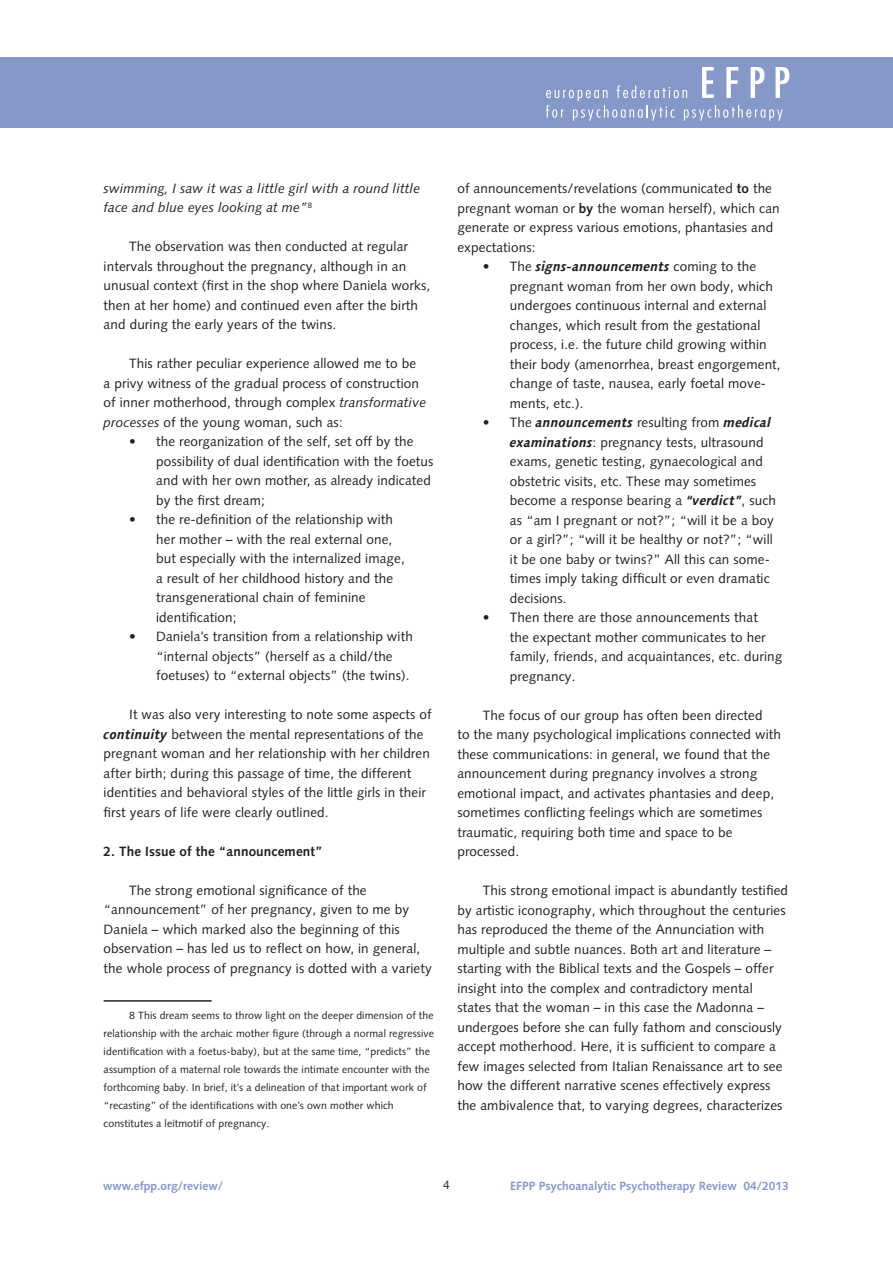
<style>
.page{position:relative;width:893px;height:1263px;background:#fff}
.page>*{position:absolute;margin:0;border:0;box-sizing:border-box;transform-origin:0 0}
.Lauftext{font:13.5px/19.5px "Syntax LT Pro";letter-spacing:.01em;color:#231f20}
.t1{font:italic 13.5px/19.5px "Syntax LT Pro";letter-spacing:.01em;color:#231f20}
.Lauftext_Titel{font:700 13.5px "Syntax LT Pro";letter-spacing:.01em;color:#231f20}
.t2{font:700 12px "Syntax LT Pro";color:#8598c8}
.t3{font:12px "Syntax LT Pro";color:#231f20}
.Fußnote{font:10.5px/18px "Syntax LT Pro";letter-spacing:.01em;color:#231f20}
.s1{font-style:italic}
.s2{font-family:"Linotype Syntax Com";font-weight:700;font-style:italic}
.s3{font-weight:700}
</style>
<div class="page">
<div style="left:0;top:57px;width:893px;height:71px;background:#8598c8"></div>
<svg style="left:546px;top:67px;width:243px;height:54px"></svg>
<hr style="left:104px;top:1000px;width:108px;height:2px;background:#231f20">
<p class="t1" style="left:104px;top:178px;width:318px">swimming, I saw it was a little girl with a round little face and blue eyes looking at me”<sup>8</sup></p>
<p class="Lauftext" style="left:104px;top:237px;width:328px;text-indent:26px">The observation was then conducted at regular intervals throughout the pregnancy, although in an unusual context (first in the shop where Daniela works, then at her home) and continued even after the birth and during the early years of the twins.</p>
<p class="Lauftext" style="left:104px;top:354px;width:324px;text-indent:26px">This rather peculiar experience allowed me to be a privy witness of the gradual process of construction of inner motherhood, through complex <span class="s1">transformative processes</span> of the young woman, such as:</p>
<p class="Lauftext" style="left:156px;top:432px;width:279px;text-indent:-27px">• the reorganization of the self, set off by the possibility of dual identification with the foetus and with her own mother, as already indicated by the first dream;</p>
<p class="Lauftext" style="left:156px;top:510px;width:250px;text-indent:-27px">• the re-definition of the relationship with her mother – with the real external one, but especially with the internalized image, a result of her childhood history and the transgenerational chain of feminine identification;</p>
<p class="Lauftext" style="left:156px;top:627px;width:258px;text-indent:-27px">• Daniela’s transition from a relationship with “internal objects” (herself as a child/the foetuses) to “external objects” (the twins).</p>
<p class="Lauftext" style="left:104px;top:705px;width:329px;text-indent:26px">It was also very interesting to note some aspects of <span class="s2">continuity</span> between the mental representations of the pregnant woman and her relationship with her children after birth; during this passage of time, the different identities and behavioral styles of the little girls in their first years of life were clearly outlined.</p>
<p class="Lauftext_Titel" style="left:104px;top:843px;width:220px">2. The Issue of the “announcement”</p>
<p class="Lauftext" style="left:104px;top:880px;width:330px;text-indent:26px">The strong emotional significance of the “announcement” of her pregnancy, given to me by Daniela – which marked also the beginning of this observation – has led us to reflect on how, in general, the whole process of pregnancy is dotted with a variety</p>
<p class="Fußnote" style="left:104px;top:1006px;width:332px;text-indent:26px">8 This dream seems to throw light on the deeper dimension of the relationship with the archaic mother figure (through a normal regressive identification with a foetus-baby), but at the same time, “predicts” the assumption of a maternal role towards the intimate encounter with the forthcoming baby. In brief, it’s a delineation of that important work of “recasting” of the identifications with one’s own mother which constitutes a leitmotif of pregnancy.</p>
<p class="Lauftext" style="left:457px;top:179px;width:324px">of announcements/revelations (communicated <span class="s3">to</span> the pregnant woman or <span class="s3">by</span> the woman herself), which can generate or express various emotions, phantasies and expectations:</p>
<p class="Lauftext" style="left:510px;top:257px;width:272px;text-indent:-27px">• The <span class="s2">signs-announcements</span> coming to the pregnant woman from her own body, which undergoes continuous internal and external changes, which result from the gestational process, i.e. the future child growing within their body (amenorrhea, breast engorgement, change of taste, nausea, early foetal move&shy;ments, etc.).</p>
<p class="Lauftext" style="left:510px;top:413px;width:268px;text-indent:-27px">• The <span class="s2">announcements</span> resulting from <span class="s2">medical examinations</span>: pregnancy tests, ultrasound exams, genetic testing, gynaecological and obstetric visits, etc. These may sometimes become a response bearing a <span class="s2">“verdict”</span>, such as “am I pregnant or not?”; “will it be a boy or a girl?”; “will it be healthy or not?”; “will it be one baby or twins?” All this can some&shy;times imply taking difficult or even dramatic decisions.</p>
<p class="Lauftext" style="left:510px;top:608px;width:274px;text-indent:-27px">• Then there are those announcements that<br>the expectant mother communicates to her family, friends, and acquaintances, etc. during pregnancy.</p>
<p class="Lauftext" style="left:457px;top:705px;width:325px;text-indent:26px">The focus of our group has often been directed<br>to the many psychological implications connected with these communications: in general, we found that the announcement during pregnancy involves a strong emotional impact, and activates phantasies and deep, sometimes conflicting feelings which are sometimes traumatic, requiring both time and space to be processed.</p>
<p class="Lauftext" style="left:457px;top:881px;width:332px;text-indent:26px">This strong emotional impact is abundantly testified by artistic iconography, which throughout the centuries has reproduced the theme of the Annunciation with multiple and subtle nuances. Both art and literature – starting with the Biblical texts and the Gospels – offer insight into the complex and contradictory mental states that the woman – in this case the Madonna – undergoes before she can fully fathom and consciously accept motherhood. Here, it is sufficient to compare a few images selected from Italian Renaissance art to see how the different narrative scenes effectively express the ambivalence that, to varying degrees, characterizes</p>
<p class="t2" style="left:103px;top:1178px;width:122px">www.efpp.org/review/</p>
<p class="t3" style="left:443px;top:1178px;width:8px">4</p>
<p class="t2" style="left:510px;top:1178px;width:280px">EFPP Psychoanalytic Psychotherapy Review 04/2013</p>
</div>
